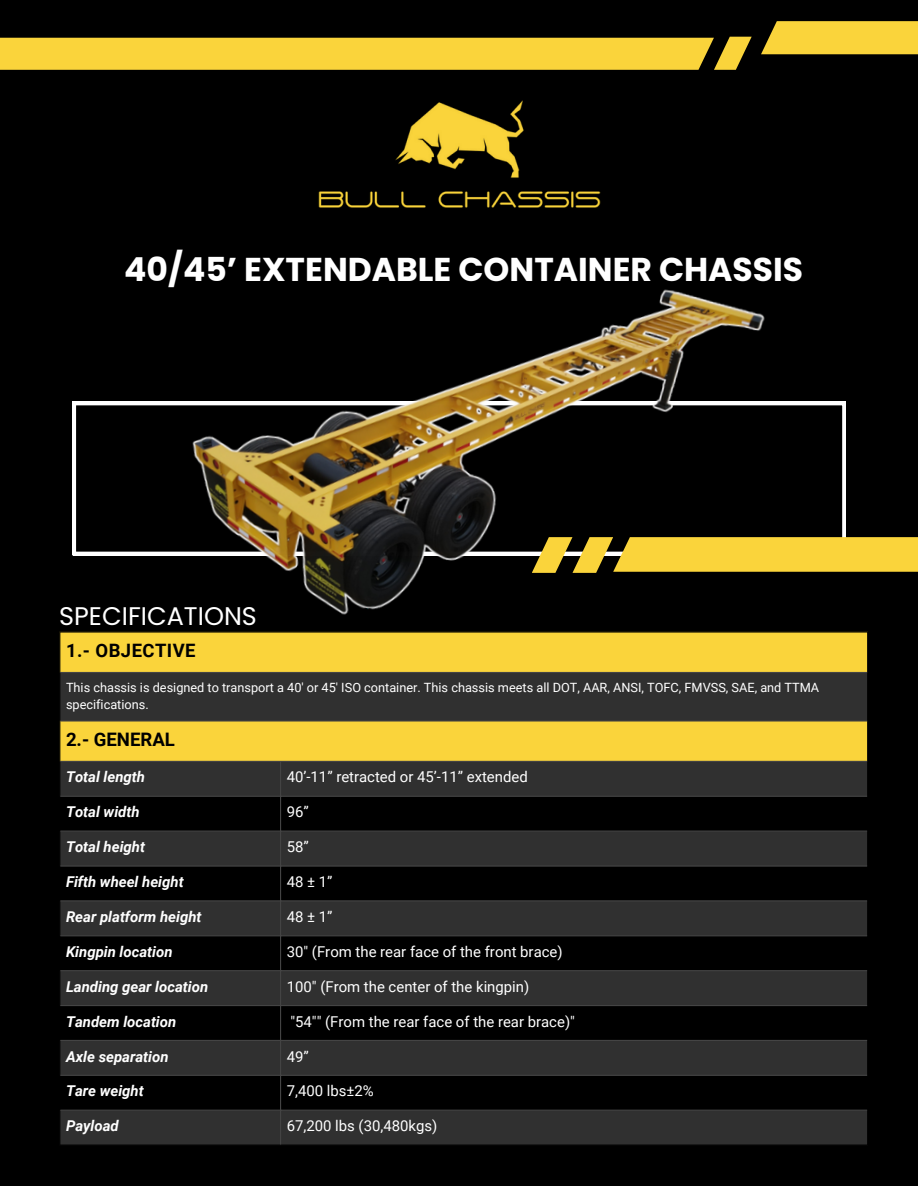
<style>
.page{position:relative;width:918px;height:1186px;background:#000}
.page>*{position:absolute;margin:0;border:0;box-sizing:border-box;transform-origin:0 0}
.t1{font:700 33px "Poppins";color:#fff}
.t2{font:25.5px "Poppins";color:#fff}
.t3{font:700 18.6px "Roboto";color:#000}
.t4{font:700 18.45px "Roboto";letter-spacing:.025em;color:#000}
.t5{font:14.85px "Roboto";color:#fff}
.t6{font:italic 700 14.85px "Roboto";color:#fff}
.t7{font:12.75px/17px "Roboto";color:#fff}
</style>
<div class="page">
<svg style="left:0;top:37px;width:752px;height:33px;background:#ebc737"></svg>
<svg style="left:761px;top:21px;width:157px;height:33px;background:#ecc837"></svg>
<img style="left:318px;top:100px;width:283px;height:108px">
<svg style="left:73px;top:402px;width:22px;height:153px"></svg>
<div style="left:613px;top:537px;width:305px;height:35px;background:#fad43b"></div>
<div style="left:60px;top:632px;width:807px;height:40px;background:#fad43b"></div>
<svg style="left:60px;top:673px;width:807px;height:471px;fill:#303030"></svg>
<hr style="left:280px;top:762px;width:1px;height:382px;background:#444">
<hr style="left:60px;top:672px;width:807px;height:1px;background:#444">
<hr style="left:60px;top:720px;width:807px;height:1px;background:#444">
<hr style="left:60px;top:761px;width:807px;height:1px;background:#444">
<hr style="left:60px;top:796px;width:807px;height:1px;background:#444">
<hr style="left:60px;top:830px;width:807px;height:2px;background:#444">
<hr style="left:60px;top:865px;width:807px;height:1px;background:#444">
<hr style="left:60px;top:900px;width:807px;height:1px;background:#444">
<hr style="left:60px;top:935px;width:807px;height:1px;background:#444">
<hr style="left:60px;top:970px;width:807px;height:1px;background:#444">
<hr style="left:60px;top:1005px;width:807px;height:1px;background:#444">
<hr style="left:60px;top:1040px;width:807px;height:1px;background:#444">
<hr style="left:60px;top:1075px;width:807px;height:1px;background:#444">
<hr style="left:60px;top:1109px;width:807px;height:2px;background:#444">
<img style="left:95px;top:289px;width:751px;height:399px">
<p class="t1" style="left:124px;top:246px;width:680px">40/45’ EXTENDABLE CONTAINER CHASSIS</p>
<p class="t2" style="left:59px;top:598px;width:199px">SPECIFICATIONS</p>
<p class="t4" style="left:66px;top:640px;width:131px">1.- OBJECTIVE</p>
<p class="t7" style="left:66px;top:680px;width:755px">This chassis is designed to transport a 40' or 45' ISO container. This chassis meets all DOT, AAR, ANSI, TOFC, FMVSS, SAE, and TTMA specifications.</p>
<p class="t3" style="left:66px;top:729px;width:110px">2.- GENERAL</p>
<p class="t6" style="left:66px;top:769px;width:81px">Total length</p>
<p class="t5" style="left:287px;top:769px;width:243px">40’-11” retracted or 45’-11” extended</p>
<p class="t6" style="left:66px;top:803px;width:75px">Total width</p>
<p class="t5" style="left:287px;top:803px;width:24px">96”</p>
<p class="t6" style="left:66px;top:838px;width:81px">Total height</p>
<p class="t5" style="left:287px;top:838px;width:24px">58”</p>
<p class="t6" style="left:66px;top:873px;width:119px">Fifth wheel height</p>
<p class="t5" style="left:287px;top:873px;width:47px">48 ± 1”</p>
<p class="t6" style="left:66px;top:908px;width:137px">Rear platform height</p>
<p class="t5" style="left:287px;top:908px;width:47px">48 ± 1”</p>
<p class="t6" style="left:66px;top:943px;width:108px">Kingpin location</p>
<p class="t5" style="left:287px;top:943px;width:277px">30" (From the rear face of the front brace)</p>
<p class="t6" style="left:66px;top:978px;width:144px">Landing gear location</p>
<p class="t5" style="left:287px;top:978px;width:244px">100" (From the center of the kingpin)</p>
<p class="t6" style="left:66px;top:1013px;width:112px">Tandem location</p>
<p class="t5" style="left:290px;top:1013px;width:286px">"54"" (From the rear face of the rear brace)"</p>
<p class="t6" style="left:66px;top:1048px;width:104px">Axle separation</p>
<p class="t5" style="left:287px;top:1048px;width:24px">49”</p>
<p class="t6" style="left:66px;top:1082px;width:79px">Tare weight</p>
<p class="t5" style="left:287px;top:1082px;width:89px">7,400 lbs±2%</p>
<p class="t6" style="left:66px;top:1117px;width:54px">Payload</p>
<p class="t5" style="left:287px;top:1117px;width:152px">67,200 lbs (30,480kgs)</p>
</div>
